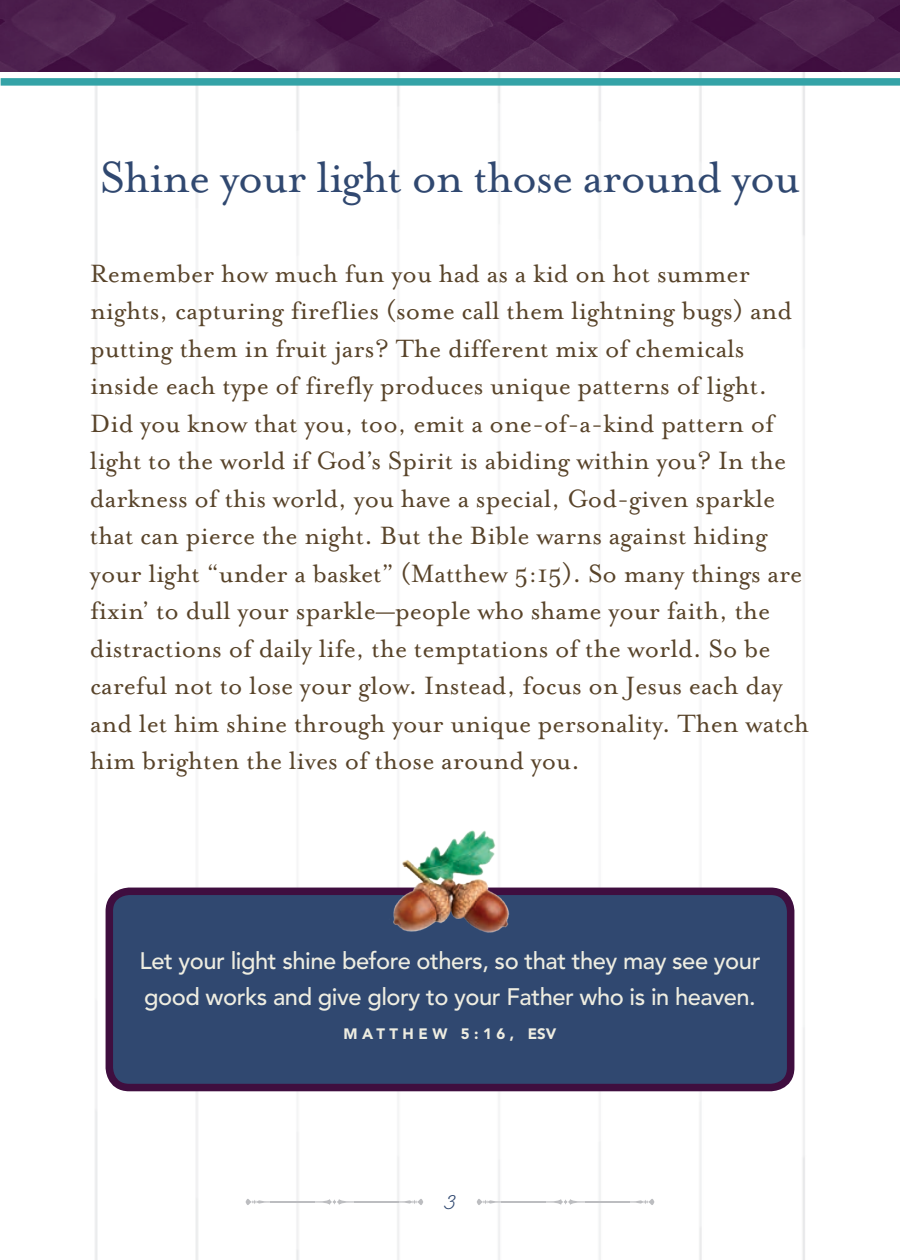
<style>
.page{position:relative;width:900px;height:1260px;background:#fff}
.page>*{position:absolute;margin:0;border:0;box-sizing:border-box;transform-origin:0 0}
.t1{font:50px "Mrs Eaves OT";letter-spacing:-.02em;color:#304870}
.t2{font:28.75px/37.5px "Mrs Eaves OT";color:#584329}
.t3{font:500 23.75px/35px "Avenir";letter-spacing:-.02em;color:#eeede1}
.t4{font:20px "Fairwater Script";color:#304870}
.t5{font:900 15px "Avenir";letter-spacing:.3em;color:#eeede1}
.s1{font-style:inherit}
</style>
<div class="page">
<img style="left:95px;top:72px;width:710px;height:1188px">
<img style="left:1px;top:0;width:899px;height:72px">
<div style="left:1px;top:78px;width:899px;height:8px;background:#34a3a7"></div>
<div style="left:109px;top:894px;width:682px;height:191px;background:#304870;border-radius:20px"></div>
<div style="left:106px;top:888px;width:688px;height:203px;border:8px solid #3f0e3f;border-radius:20px"></div>
<img style="left:375px;top:817px;width:150px;height:116px">
<hr style="left:354px;top:1201px;width:45px;height:2px;background:#bcbdc0">
<svg style="left:398px;top:1199px;width:25px;height:6px"></svg>
<hr style="left:270px;top:1201px;width:44px;height:2px;background:#bcbdc0">
<svg style="left:246px;top:1199px;width:25px;height:6px"></svg>
<svg style="left:314px;top:1199px;width:41px;height:6px"></svg>
<hr style="left:586px;top:1201px;width:44px;height:2px;background:#bcbdc0">
<svg style="left:629px;top:1199px;width:25px;height:6px"></svg>
<hr style="left:501px;top:1201px;width:45px;height:2px;background:#bcbdc0">
<svg style="left:477px;top:1199px;width:25px;height:6px"></svg>
<svg style="left:545px;top:1199px;width:41px;height:6px"></svg>
<h1 class="t1" style="left:100px;top:150px;width:702px">Shine your light on those around you</h1>
<p class="t2" style="left:90px;top:255px;width:721px">Remember how much fun you had as a kid on hot summer nights, capturing fireflies (some call them lightning bugs) and putting them in fruit jars? The different mix of chemicals inside each type of firefly produces unique patterns of light.<br>Did you know that you, too, emit a one-of-a-kind pattern of light to the world if God’s Spirit is abiding within you? In the darkness of this world, you have a special, God-given sparkle that can pierce the night. But the Bible warns against hiding your light “under a basket” (Matthew 5:15). So many things are fixin’ to dull your sparkle—people who shame your faith, the distractions of daily life, the temptations of the world. So be careful not to lose your glow. Instead, focus on Jesus each day and let him shine through your unique personality. Then watch him brighten the lives of those around you.</p>
<p class="t3" style="left:140px;top:944px;width:622px">Let your light shine before others, so that they may see your good works and give glory to your Father who is in heaven.</p>
<p class="t5" style="left:344px;top:1025px;width:214px">MATTHEW 5:16, <span class="s1">ESV</span></p>
<p class="t4" style="left:444px;top:1190px;width:13px">3</p>
</div>
